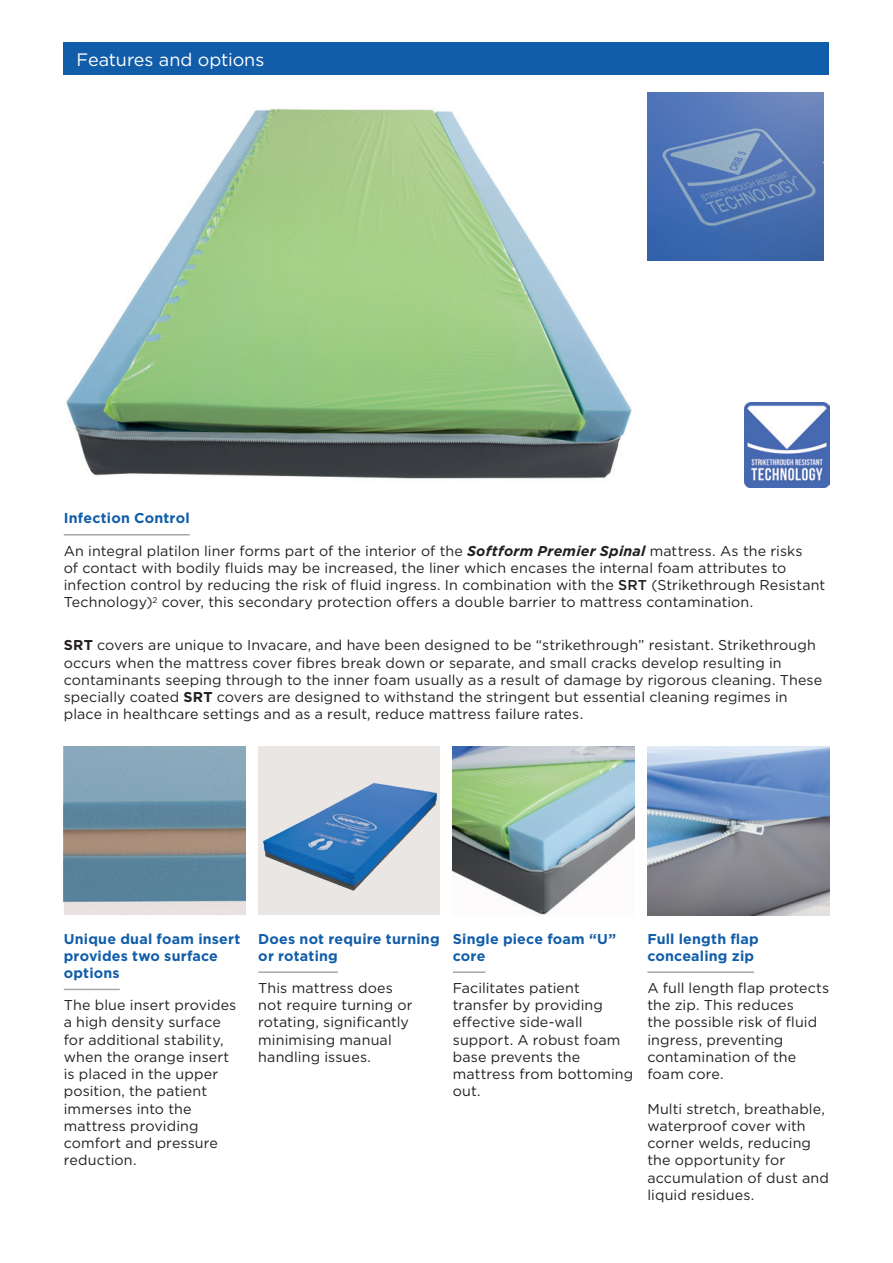
<style>
.page{position:relative;width:893px;height:1263px;background:#fff}
.page>*{position:absolute;margin:0;border:0;box-sizing:border-box;transform-origin:0 0}
.Heading{font:18px "Gotham";letter-spacing:-.005em;color:#fff}
.Body_No_Indent{font:14.25px/17.2px "Gotham";letter-spacing:.01em;color:#231f20}
.Subheading{font:700 14.25px/17.2px "Gotham";letter-spacing:.015em;color:#115da9}
.s1{font-weight:700;font-style:italic}
.s2{font-weight:500}
.s3{font-weight:700}
</style>
<div class="page">
<div style="left:64px;top:43px;width:765px;height:32px;background:#115da9"></div>
<div style="left:258px;top:747px;width:182px;height:168px;background:#e9e6e4"></div>
<img style="left:263px;top:783px;width:174px;height:108px">
<hr style="left:258px;top:971px;width:80px;height:2px;background:#a7a9a9">
<img style="left:66px;top:108px;width:566px;height:371px">
<img style="left:64px;top:747px;width:182px;height:168px">
<hr style="left:64px;top:534px;width:126px;height:1px;background:#a7a9a9">
<hr style="left:64px;top:989px;width:56px;height:1px;background:#a7a9a9">
<img style="left:453px;top:747px;width:182px;height:168px">
<hr style="left:453px;top:971px;width:32px;height:2px;background:#a7a9a9">
<img style="left:647px;top:747px;width:182px;height:168px">
<hr style="left:647px;top:971px;width:107px;height:2px;background:#a7a9a9">
<img style="left:647px;top:92px;width:176px;height:168px">
<img style="left:745px;top:403px;width:84px;height:84px">
<p class="Heading" style="left:77px;top:48px;width:189px">Features and options</p>
<p class="Subheading" style="left:64px;top:510px;width:127px">Infection Control</p>
<p class="Body_No_Indent" style="left:64px;top:542px;width:763px">An integral platilon liner forms part of the interior of the <span class="s1">Softform Premier Spinal</span> mattress. As the risks<br>of contact with bodily fluids may be increased, the liner which encases the internal foam attributes to infection control by reducing the risk of fluid ingress. In combination with the <span class="s2">SRT</span> (Strikethrough Resistant Technology)<sup>2</sup> cover, this secondary protection offers a double barrier to mattress contamination.</p>
<p class="Body_No_Indent" style="left:64px;top:636px;width:760px"><span class="s3">SRT</span> covers are unique to Invacare, and have been designed to be “strikethrough” resistant. Strikethrough occurs when the mattress cover fibres break down or separate, and small cracks develop resulting in contaminants seeping through to the inner foam usually as a result of damage by rigorous cleaning. These specially coated <span class="s3">SRT</span> covers are designed to withstand the stringent but essential cleaning regimes in place in healthcare settings and as a result, reduce mattress failure rates.</p>
<p class="Subheading" style="left:64px;top:930px;width:178px">Unique dual foam insert provides two surface options</p>
<p class="Body_No_Indent" style="left:64px;top:996px;width:174px">The blue insert provides a high density surface for additional stability, when the orange insert is placed in the upper position, the patient immerses into the mattress providing comfort and pressure reduction.</p>
<p class="Subheading" style="left:258px;top:930px;width:183px">Does not require turning or rotating</p>
<p class="Body_No_Indent" style="left:258px;top:979px;width:156px">This mattress does not require turning or rotating, significantly minimising manual handling issues.</p>
<p class="Subheading" style="left:453px;top:930px;width:165px">Single piece foam “U” core</p>
<p class="Body_No_Indent" style="left:453px;top:979px;width:182px">Facilitates patient transfer by providing effective side-wall support. A robust foam base prevents the mattress from bottoming out.</p>
<p class="Subheading" style="left:647px;top:930px;width:113px">Full length flap concealing zip</p>
<p class="Body_No_Indent" style="left:647px;top:979px;width:183px">A full length flap protects the zip. This reduces<br>the possible risk of fluid ingress, preventing contamination of the foam core.</p>
<p class="Body_No_Indent" style="left:647px;top:1100px;width:183px">Multi stretch, breathable, waterproof cover with corner welds, reducing the opportunity for accumulation of dust and liquid residues.</p>
</div>
